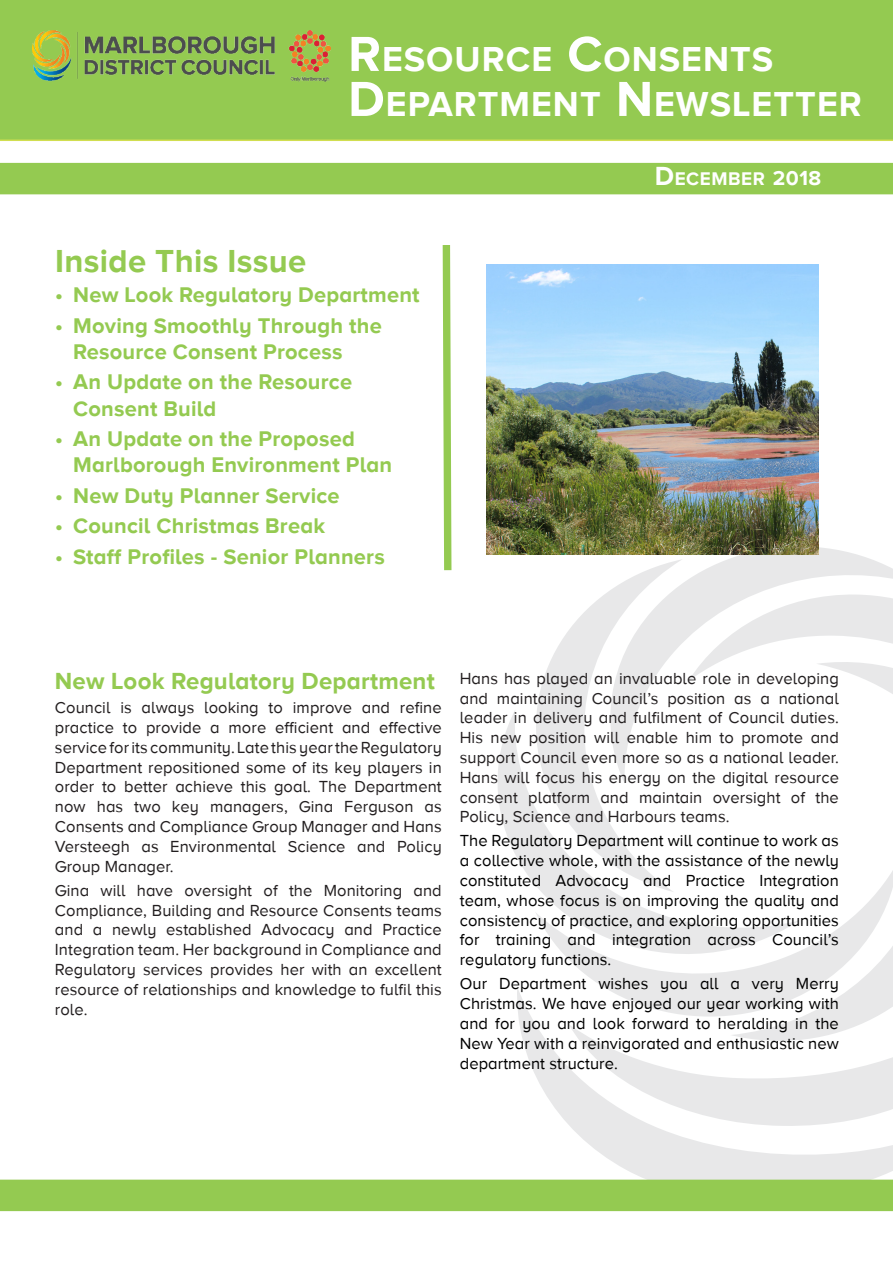
<style>
.page{position:relative;width:893px;height:1263px;background:#fff}
.page>*{position:absolute;margin:0;border:0;box-sizing:border-box;transform-origin:0 0}
.H1_Title{font:700 35.7px/45px "Proxima Nova A";letter-spacing:.03em;color:#fff}
.t1{font:700 32.85px "Proxima Nova A";letter-spacing:.01em;color:#94ca51}
.Heading_3_blue{font:700 24px "Proxima Nova A";letter-spacing:.01em;color:#94ca51}
.t2{font:700 21.9px/26.2px "Proxima Nova A";letter-spacing:.01em;color:#94ca51}
.t3{font:700 18.9px "Proxima Nova A";letter-spacing:.03em;color:#fff}
.t4{font:16.5px/19.8px "Proxima Nova A";letter-spacing:.005em;color:#231f20;text-align:justify}
.t5{font:16.5px/19.8px "Proxima Nova A";letter-spacing:.005em;color:#000;text-align:justify}
.s1{font-size:51px}
.s2{font-size:27px}
.s3{font-size:21px}
</style>
<div class="page">
<svg style="left:496px;top:547px;width:397px;height:352px"></svg>
<svg style="left:517px;top:899px;width:376px;height:280px"></svg>
<div style="left:0;top:0;width:893px;height:141px;background:#94ca51"></div>
<div style="left:0;top:163px;width:893px;height:31px;background:#94ca51"></div>
<img style="left:33px;top:31px;width:297px;height:51px">
<div style="left:0;top:1179px;width:893px;height:32px;background:#94ca51"></div>
<img style="left:487px;top:264px;width:332px;height:290px">
<svg style="left:443px;top:245px;width:8px;height:325px;background:#9dce60"></svg>
<p class="H1_Title" style="left:348px;top:36px;width:511px"><span class="s1">R</span>ESOURCE <span class="s1">C</span>ONSENTS<br><span class="s1">D</span>EPARTMENT <span class="s1">N</span> EWSLETTER</p>
<h2 class="t1" style="left:55px;top:242px;width:252px">Inside This Issue</h2>
<p class="t2" style="left:55px;top:281px;width:366px">• New Look Regulatory Department</p>
<p class="t2" style="left:73px;top:312px;width:310px;text-indent:-18px">• Moving Smoothly Through the<br>Resource Consent Process</p>
<p class="t2" style="left:73px;top:368px;width:280px;text-indent:-18px">• An Update on the Resource<br>Consent Build</p>
<p class="t2" style="left:73px;top:425px;width:320px;text-indent:-18px">• An Update on the Proposed<br>Marlborough Environment Plan</p>
<p class="t2" style="left:55px;top:482px;width:286px">• New Duty Planner Service</p>
<p class="t2" style="left:55px;top:513px;width:271px">• Council Christmas Break</p>
<p class="t2" style="left:55px;top:543px;width:331px">• Staff Profiles - Senior Planners</p>
<h2 class="t3" style="left:655px;top:168px;width:168px"><span class="s2">D</span>ECEMBER <span class="s3">2018</span></h2>
<p class="Heading_3_blue" style="left:55px;top:667px;width:381px">New Look Regulatory Department</p>
<p class="t4" style="left:55px;top:698px;width:388px">Council is always looking to improve and refine practice to provide a more efficient and effective service for its community. Late this year the Regulatory Department repositioned some of its key players in order to better achieve this goal. The Department now has two key managers, Gina Ferguson as Consents and Compliance Group Manager and Hans Versteegh as Environmental Science and Policy Group Manager.</p>
<p class="t4" style="left:55px;top:880px;width:388px">Gina will have oversight of the Monitoring and Compliance, Building and Resource Consents teams and a newly established Advocacy and Practice Integration team. Her background in Compliance and Regulatory services provides her with an excellent resource of relationships and knowledge to fulfil this role.</p>
<p class="t4" style="left:460px;top:668px;width:381px">Hans has played an invaluable role in developing and maintaining Council’s position as a national leader in delivery and fulfilment of Council duties.<br>His new position will enable him to promote and support Council even more so as a national leader.<br>Hans will focus his energy on the digital resource consent platform and maintain oversight of the Policy, Science and Harbours teams.</p>
<p class="t5" style="left:460px;top:831px;width:381px">The Regulatory Department will continue to work as a collective whole, with the assistance of the newly constituted Advocacy and Practice Integration team, whose focus is on improving the quality and consistency of practice, and exploring opportunities for training and integration across Council’s regulatory functions.</p>
<p class="t5" style="left:460px;top:974px;width:381px">Our Department wishes you all a very Merry Christmas. We have enjoyed our year working with and for you and look forward to heralding in the New Year with a reinvigorated and enthusiastic new department structure.</p>
</div>
